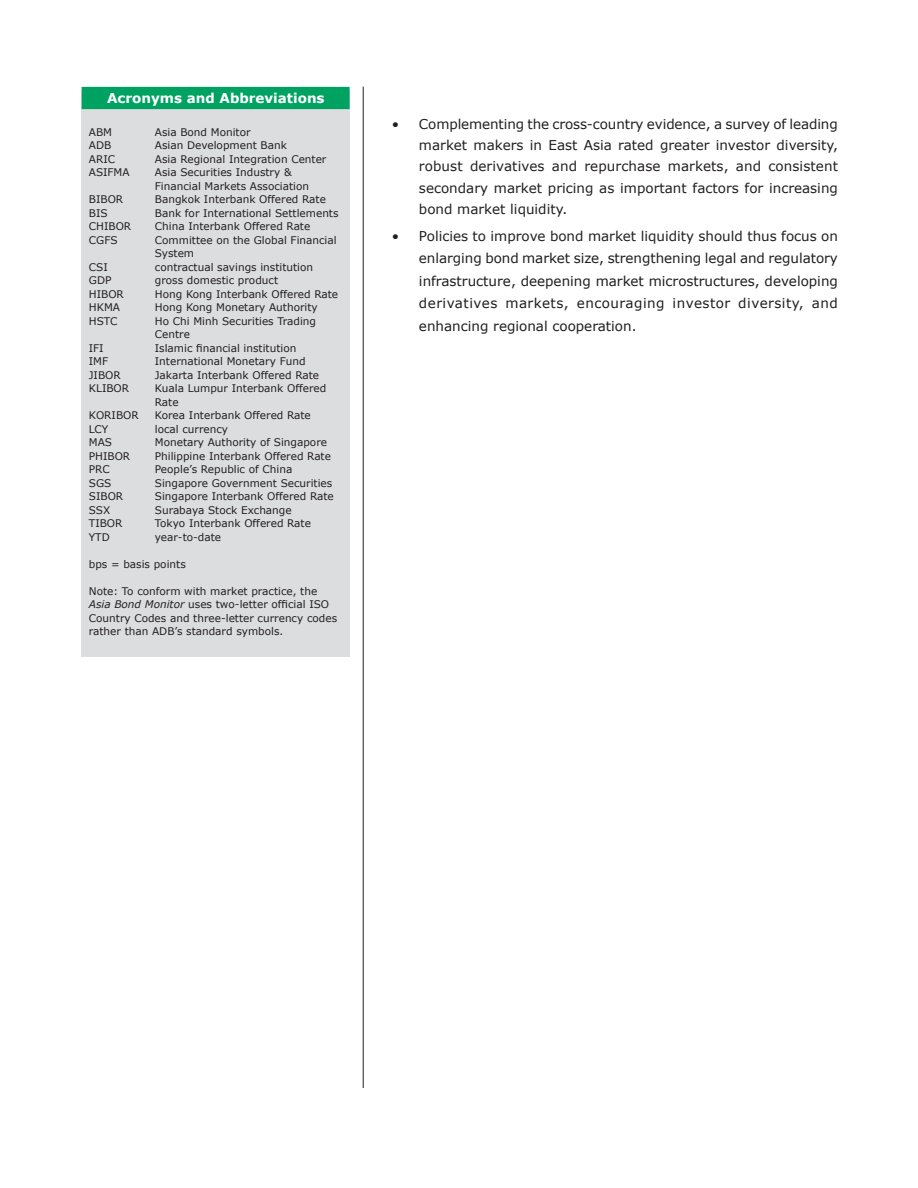
<style>
.page{position:relative;width:918px;height:1188px;background:#fff}
.page>*{position:absolute;margin:0;border:0;box-sizing:border-box;transform-origin:0 0}
.highlights-list1{font:13.5px/22.5px "Verdana";color:#201d1e;text-align:justify}
.highlights-list1-2{font:13.5px/21.3px "Verdana";color:#231f20;text-align:justify}
.t1{font:700 13.5px "Verdana";color:#fff}
.acronyms{font:10.5px/13.5px "Verdana";color:#231f20}
.s1{font-style:italic}
.s2{color:#231f20}
</style>
<div class="page">
<hr style="left:363px;top:87px;width:1px;height:1001px;background:#231f20">
<div style="left:81px;top:90px;width:269px;height:567px;background:#dcdddf"></div>
<div style="left:82px;top:87px;width:267px;height:22px;background:#00a261"></div>
<p class="t1" style="left:107px;top:89px;width:219px">Acronyms and Abbreviations</p>
<p class="acronyms" style="left:89px;top:125px;width:25px">ABM</p>
<p class="acronyms" style="left:155px;top:125px;width:97px">Asia Bond Monitor</p>
<p class="acronyms" style="left:89px;top:138px;width:24px">ADB</p>
<p class="acronyms" style="left:155px;top:138px;width:134px">Asian Development Bank</p>
<p class="acronyms" style="left:89px;top:152px;width:28px">ARIC</p>
<p class="acronyms" style="left:155px;top:152px;width:173px">Asia Regional Integration Center</p>
<p class="acronyms" style="left:89px;top:165px;width:42px">ASIFMA</p>
<p class="acronyms" style="left:155px;top:165px;width:156px">Asia Securities Industry &amp;<br>Financial Markets Association</p>
<p class="acronyms" style="left:89px;top:192px;width:36px">BIBOR</p>
<p class="acronyms" style="left:155px;top:192px;width:173px">Bangkok Interbank Offered Rate</p>
<p class="acronyms" style="left:89px;top:206px;width:20px">BIS</p>
<p class="acronyms" style="left:155px;top:206px;width:185px">Bank for International Settlements</p>
<p class="acronyms" style="left:89px;top:219px;width:44px">CHIBOR</p>
<p class="acronyms" style="left:155px;top:219px;width:157px">China Interbank Offered Rate</p>
<p class="acronyms" style="left:89px;top:233px;width:30px">CGFS</p>
<p class="acronyms" style="left:155px;top:233px;width:183px">Committee on the Global Financial<br>System</p>
<p class="acronyms" style="left:89px;top:260px;width:20px">CSI</p>
<p class="acronyms" style="left:155px;top:260px;width:160px">contractual savings institution</p>
<p class="acronyms" style="left:89px;top:273px;width:24px">GDP</p>
<p class="acronyms" style="left:155px;top:273px;width:125px">gross domestic product</p>
<p class="acronyms" style="left:89px;top:287px;width:37px">HIBOR</p>
<p class="acronyms" style="left:155px;top:287px;width:185px">Hong Kong Interbank Offered Rate</p>
<p class="acronyms" style="left:89px;top:300px;width:33px">HKMA</p>
<p class="acronyms" style="left:155px;top:300px;width:164px">Hong Kong Monetary Authority</p>
<p class="acronyms" style="left:89px;top:314px;width:30px">HSTC</p>
<p class="acronyms" style="left:155px;top:314px;width:163px">Ho Chi Minh Securities Trading<br>Centre</p>
<p class="acronyms" style="left:89px;top:341px;width:16px">IFI</p>
<p class="acronyms" style="left:155px;top:341px;width:143px">Islamic financial institution</p>
<p class="acronyms" style="left:89px;top:354px;width:21px">IMF</p>
<p class="acronyms" style="left:155px;top:354px;width:152px">International Monetary Fund</p>
<p class="acronyms" style="left:89px;top:368px;width:33px">JIBOR</p>
<p class="acronyms" style="left:155px;top:368px;width:166px">Jakarta Interbank Offered Rate</p>
<p class="acronyms" style="left:89px;top:381px;width:42px">KLIBOR</p>
<p class="acronyms" style="left:155px;top:381px;width:173px">Kuala Lumpur Interbank Offered<br>Rate</p>
<p class="acronyms" style="left:89px;top:408px;width:51px">KORIBOR</p>
<p class="acronyms" style="left:155px;top:408px;width:158px">Korea Interbank Offered Rate</p>
<p class="acronyms" style="left:89px;top:422px;width:21px">LCY</p>
<p class="acronyms" style="left:155px;top:422px;width:75px">local currency</p>
<p class="acronyms" style="left:89px;top:435px;width:25px">MAS</p>
<p class="acronyms" style="left:155px;top:435px;width:174px">Monetary Authority of Singapore</p>
<p class="acronyms" style="left:89px;top:449px;width:43px">PHIBOR</p>
<p class="acronyms" style="left:155px;top:449px;width:178px">Philippine Interbank Offered Rate</p>
<p class="acronyms" style="left:89px;top:462px;width:22px">PRC</p>
<p class="acronyms" style="left:155px;top:462px;width:139px">People’s Republic of China</p>
<p class="acronyms" style="left:89px;top:476px;width:24px">SGS</p>
<p class="acronyms" style="left:155px;top:476px;width:179px">Singapore Government Securities</p>
<p class="acronyms" style="left:89px;top:489px;width:36px">SIBOR</p>
<p class="acronyms" style="left:155px;top:489px;width:180px">Singapore Interbank Offered Rate</p>
<p class="acronyms" style="left:89px;top:503px;width:23px">SSX</p>
<p class="acronyms" style="left:155px;top:503px;width:138px">Surabaya Stock Exchange</p>
<p class="acronyms" style="left:89px;top:516px;width:35px">TIBOR</p>
<p class="acronyms" style="left:155px;top:516px;width:158px">Tokyo Interbank Offered Rate</p>
<p class="acronyms" style="left:89px;top:530px;width:23px">YTD</p>
<p class="acronyms" style="left:155px;top:530px;width:68px">year-to-date</p>
<p class="acronyms" style="left:89px;top:557px;width:98px">bps = basis points</p>
<p class="acronyms" style="left:89px;top:584px;width:250px">Note: To conform with market practice, the <span class="s1">Asia Bond Monitor</span> uses two-letter official ISO Country Codes and three-letter currency codes rather than ADB’s standard symbols.</p>
<p class="highlights-list1-2" style="left:392px;top:113px;width:9px">•</p>
<p class="highlights-list1-2" style="left:392px;top:225px;width:9px">•</p>
<p class="highlights-list1-2" style="left:419px;top:113px;width:420px">Complementing the cross-country evidence, a survey of leading market makers in East Asia rated greater investor diversity, robust derivatives and repurchase markets, and consistent secondary market pricing as important factors for increasing bond market liquidity.</p>
<p class="highlights-list1" style="left:419px;top:224px;width:420px"><span class="s2">Policies to improve bond market liquidity should thus focus on enlarging</span> bond market size, strengthening legal and regulatory infrastructure, deepening market microstructures, developing derivatives markets, encouraging investor diversity, and enhancing regional cooperation.</p>
</div>
